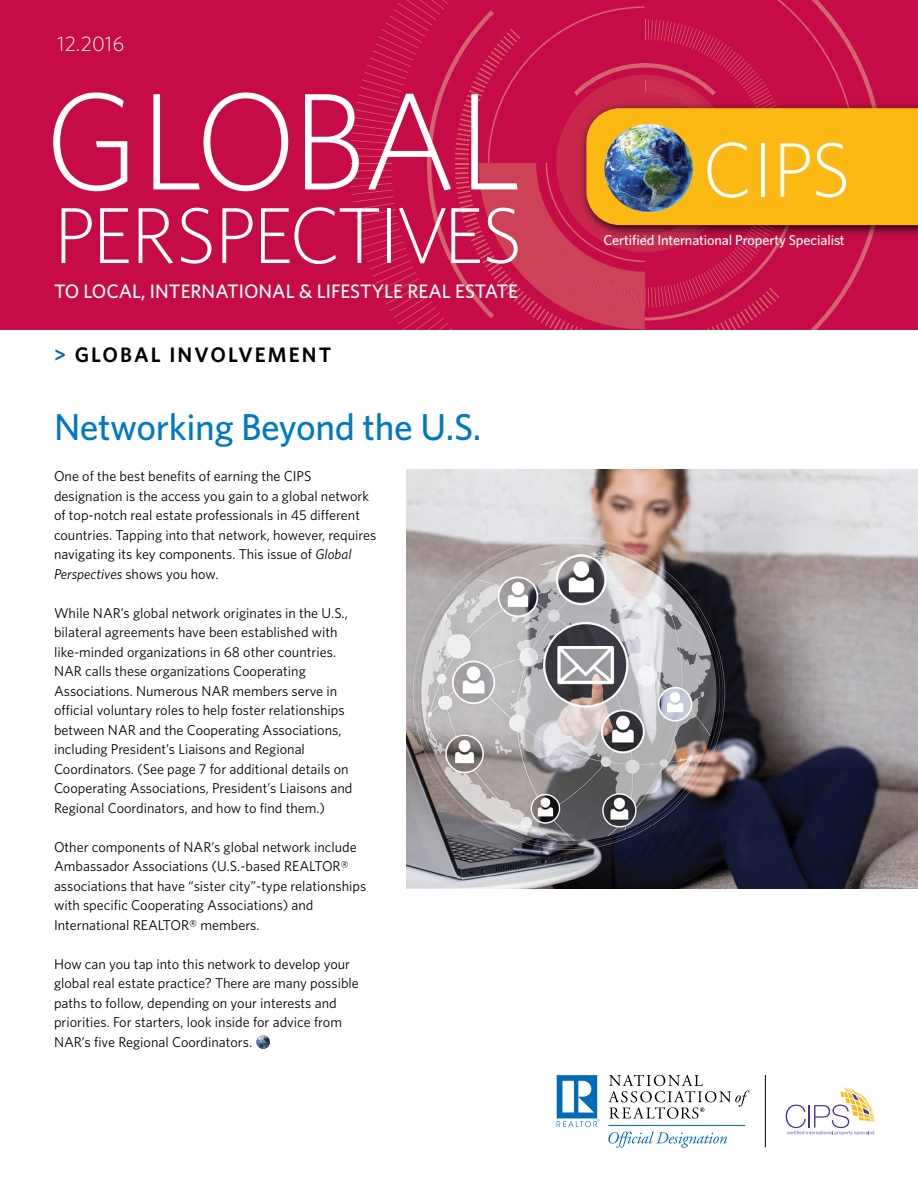
<style>
.page{position:relative;width:918px;height:1188px;background:#fff}
.page>*{position:absolute;margin:0;border:0;box-sizing:border-box;transform-origin:0 0}
.t1{font:500 37.5px "Whitney";letter-spacing:-.01em;color:#0079c1}
.t2{font:600 21px "Whitney";letter-spacing:.1em;color:#000}
.t3{font:300 21px "Whitney";color:#fff}
.t4{font:500 19.5px "Whitney";color:#fff}
.t5{font:14.25px/19.5px "Whitney";color:#000}
.t6{font:500 14.25px "Whitney";letter-spacing:-.01em;color:#fff}
.s1{color:#0064ac}
.s2{font-style:italic}
</style>
<div class="page">
<div style="left:0;top:0;width:918px;height:329px;background:#c60c46"></div>
<svg style="left:53px;top:92px;width:74px;height:99px"></svg>
<svg style="left:62px;top:208px;width:30px;height:55px"></svg>
<svg style="left:100px;top:208px;width:29px;height:55px"></svg>
<svg style="left:139px;top:0;width:779px;height:329px"></svg>
<svg style="left:608px;top:1131px;width:119px;height:17px"></svg>
<hr style="left:608px;top:1125px;width:137px;height:1px;background:#006bb6">
<svg style="left:557px;top:1075px;width:42px;height:52px"></svg>
<svg style="left:608px;top:1075px;width:141px;height:44px"></svg>
<hr style="left:765px;top:1075px;width:1px;height:72px;background:#000">
<svg style="left:786px;top:1087px;width:89px;height:48px"></svg>
<img style="left:256px;top:1035px;width:14px;height:14px;border-radius:7px">
<img style="left:406px;top:470px;width:512px;height:419px">
<h2 class="t3" style="left:57px;top:30px;width:69px">12.2016</h2>
<h3 class="t4" style="left:54px;top:278px;width:465px">TO LOCAL, INTERNATIONAL &amp; LIFESTYLE REAL ESTATE</h3>
<h2 class="t2" style="left:54px;top:341px;width:279px"><span class="s1">&gt;</span> GLOBAL INVOLVEMENT</h2>
<h1 class="t1" style="left:54px;top:402px;width:429px">Networking Beyond the U.S.</h1>
<p class="t5" style="left:54px;top:466px;width:324px">One of the best benefits of earning the CIPS designation is the access you gain to a global network of top-notch real estate professionals in 45 different countries. Tapping into that network, however, requires navigating its key components. This issue of <span class="s2">Global Perspectives</span> shows you how.</p>
<p class="t5" style="left:54px;top:603px;width:300px">While NAR’s global network originates in the U.S., bilateral agreements have been established with like-minded organizations in 68 other countries.<br>NAR calls these organizations Cooperating Associations. Numerous NAR members serve in official voluntary roles to help foster relationships between NAR and the Cooperating Associations, including President’s Liaisons and Regional Coordinators. (See page 7 for additional details on Cooperating Associations, President’s Liaisons and Regional Coordinators, and how to find them.)</p>
<p class="t5" style="left:54px;top:837px;width:314px">Other components of NAR’s global network include Ambassador Associations (U.S.-based REALTOR® associations that have “sister city”-type relationships with specific Cooperating Associations) and International REALTOR® members.</p>
<p class="t5" style="left:54px;top:954px;width:306px">How can you tap into this network to develop your global real estate practice? There are many possible paths to follow, depending on your interests and priorities. For starters, look inside for advice from NAR’s five Regional Coordinators.</p>
<p class="t6" style="left:603px;top:231px;width:243px">Certified International Property Specialist</p>
</div>
